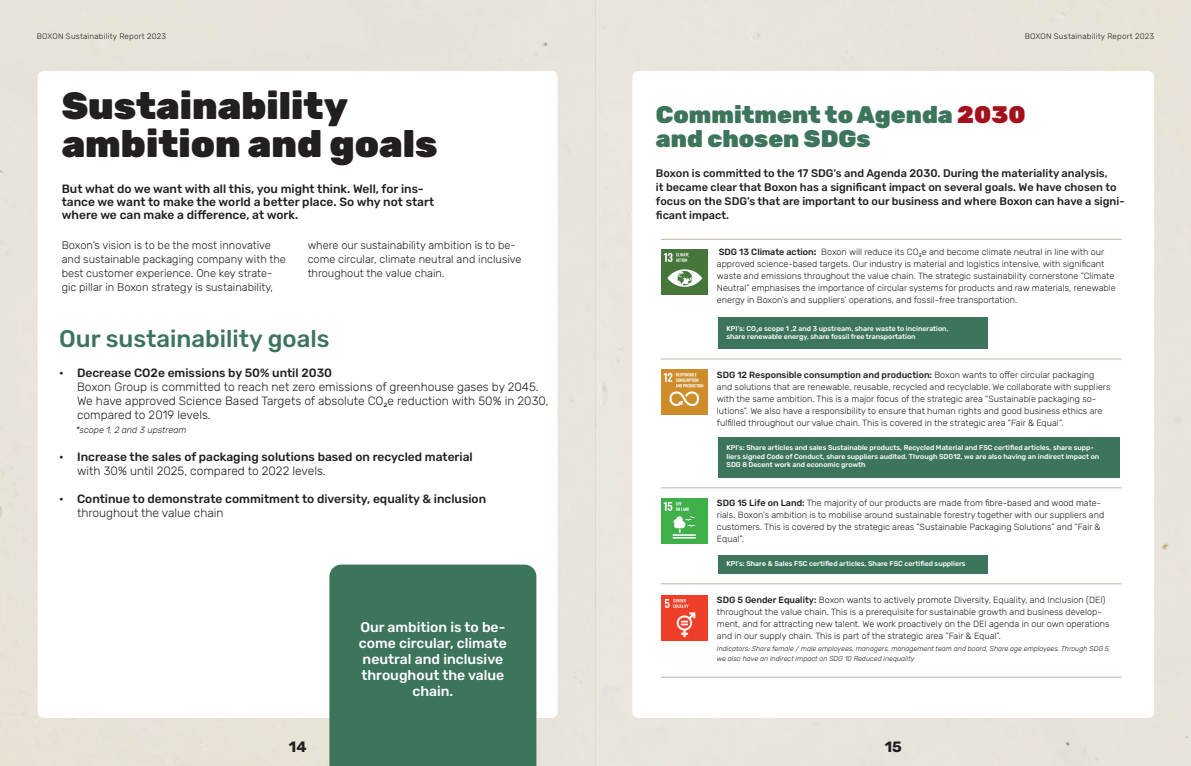
<style>
.page{position:relative;width:1191px;height:766px;background:#fff}
.page>*{position:absolute;margin:0;border:0;box-sizing:border-box;transform-origin:0 0}
.t1{font:900 38px/38px "Rubik";color:#231f20}
.t2{font:900 24px/24px "Rubik";color:#3d745c}
.t3{font:500 24px "Rubik";color:#3d745c}
.t4{font:700 15px "Rubik";color:#231f20}
.t5{font:500 14px/16px "Rubik";color:#fff;text-align:center}
.t6{font:500 12px/14px "Rubik";color:#231f20}
.t7{font:300 12px/14px "Rubik";color:#231f20}
.t8{font:300 11px/14px "Rubik";color:#231f20}
.t9{font:500 11px/14px "Rubik";color:#231f20}
.t10{font:300 9px/12px "Rubik";color:#231f20}
.t11{font:italic 300 9px "Rubik";color:#231f20}
.t12{font:300 8px "Rubik";letter-spacing:.025em;color:#231f20}
.t13{font:500 7px/8.4px "Rubik";color:#fff}
.t14{font:italic 300 7px/10px "Rubik";color:#231f20}
.s1{font-weight:500}
.s2{font-weight:300}
.s3{color:#a5101d}
.s4{font-weight:700}
</style>
<div class="page">
<div style="left:0;top:0;width:1191px;height:765px;background:#e8e4da"></div>
<div style="left:38px;top:71px;width:520px;height:646px;background:#fff;border-radius:6px"></div>
<div style="left:329px;top:564px;width:207px;height:201px;background:#3d745c"></div>
<div style="left:632px;top:71px;width:522px;height:646px;background:#fff;border-radius:6px"></div>
<img style="left:661px;top:498px;width:46px;height:45px">
<img style="left:661px;top:369px;width:46px;height:45px">
<img style="left:661px;top:249px;width:46px;height:45px">
<hr style="left:661px;top:583px;width:460px;height:1px;background:#c3b4a9">
<hr style="left:661px;top:487px;width:460px;height:1px;background:#c3b4a9">
<hr style="left:661px;top:358px;width:460px;height:1px;background:#c3b4a9">
<hr style="left:661px;top:239px;width:460px;height:1px;background:#c3b4a9">
<img style="left:661px;top:595px;width:46px;height:45px">
<hr style="left:661px;top:676px;width:460px;height:1px;background:#c3b4a9">
<div style="left:718px;top:317px;width:269px;height:31px;background:#3d745c"></div>
<div style="left:717px;top:436px;width:402px;height:41px;background:#3d745c"></div>
<div style="left:717px;top:555px;width:270px;height:18px;background:#3d745c"></div>
<p class="t12" style="left:37px;top:32px;width:131px">BOXON Sustainability Report 2023</p>
<p class="t12" style="left:1024px;top:32px;width:131px">BOXON Sustainability Report 2023</p>
<p class="t1" style="left:62px;top:88px;width:377px">Sustainability ambition and goals</p>
<p class="t6" style="left:62px;top:182px;width:374px;line-height:13px">But what do we want with all this, you might think. Well, for ins&shy;tance we want to make the world a better place. So why not start where we can make a difference, at work.</p>
<p class="t8" style="left:62px;top:238px;width:226px">Boxon’s vision is to be the most innovative and sustainable packaging company with the best customer experience. One key strate&shy;gic pillar in Boxon strategy is sustainability,</p>
<p class="t8" style="left:308px;top:238px;width:215px">where our sustainability ambition is to be&shy;come circular, climate neutral and inclusive throughout the value chain.</p>
<p class="t3" style="left:59px;top:325px;width:272px">Our sustainability goals</p>
<p class="t7" style="left:77px;top:366px;width:473px;text-indent:-18px"><span class="s1">• Decrease CO2e emissions by 50% until 2030<br></span>Boxon Group is committed to reach net zero emissions of greenhouse gases by 2045.<br>We have approved Science Based Targets of absolute CO₂e reduction with 50% in 2030, compared to 2019 levels.</p>
<p class="t11" style="left:76px;top:425px;width:112px">*scope 1, 2 and 3 upstream</p>
<p class="t6" style="left:77px;top:450px;width:397px;text-indent:-18px">• Increase the sales of packaging solutions based on recycled material <span class="s2">with 30% until 2025, compared to 2022 levels.</span></p>
<p class="t6" style="left:77px;top:492px;width:410px;text-indent:-18px">• Continue to demonstrate commitment to diversity, equality &amp; inclusion <span class="s2">throughout the value chain</span></p>
<p class="t5" style="left:359px;top:619px;width:150px">Our ambition is to be&shy;come circular, climate neutral and inclusive throughout the value chain.</p>
<p class="t2" style="left:656px;top:104px;width:371px">Commitment to Agenda <span class="s3">2030 </span>and chosen SDGs</p>
<p class="t9" style="left:656px;top:167px;width:470px">Boxon is committed to the 17 SDG’s and Agenda 2030. During the materiality analysis,<br>it became clear that Boxon has a significant impact on several goals. We have chosen to focus on the SDG’s that are important to our business and where Boxon can have a signi&shy;ficant impact.</p>
<p class="t10" style="left:717px;top:246px;width:400px"><span class="s1">SDG 13 Climate action</span><span class="s4">:</span> Boxon will reduce its CO₂e and become climate neutral in line with our approved science-based targets. Our industry is material and logistics intensive, with significant waste and emissions throughout the value chain. The strategic sustainability cornerstone ”Climate Neutral” emphasises the importance of circular systems for products and raw materials, renewable energy in Boxon’s and suppliers’ operations, and fossil-free transportation.</p>
<p class="t13" style="left:726px;top:324px;width:223px">KPI’s: CO₂e scope 1 ,2 and 3 upstream, share waste to incineration, share renewable energy, share fossil free transportation</p>
<p class="t10" style="left:717px;top:369px;width:395px"><span class="s1">SDG 12 Responsible consumption and production:</span> Boxon wants to offer circular packaging and solutions that are renewable, reusable, recycled and recyclable. We collaborate with suppliers with the same ambition. This is a major focus of the strategic area “Sustainable packaging so&shy;lutions”. We also have a responsibility to ensure that human rights and good business ethics are fulfilled throughout our value chain. This is covered in the strategic area “Fair &amp; Equal”.</p>
<p class="t13" style="left:726px;top:443px;width:374px">KPI’s: Share articles and sales Sustainable products, Recycled Material and FSC certified articles, share supp&shy;liers signed Code of Conduct, share suppliers audited. Through SDG12, we are also having an indirect impact on<br>SDG 8 Decent work and economic growth</p>
<p class="t10" style="left:717px;top:497px;width:389px"><span class="s1">SDG 15 Life on Land:</span> The majority of our products are made from fibre-based and wood mate&shy;rials. Boxon’s ambition is to mobilise around sustainable forestry together with our suppliers and customers. This is covered by the strategic areas ”Sustainable Packaging Solutions” and ”Fair &amp; Equal”.</p>
<p class="t13" style="left:726px;top:559px;width:241px">KPI’s: Share &amp; Sales FSC certified articles, Share FSC certified suppliers</p>
<p class="t10" style="left:717px;top:594px;width:394px"><span class="s1">SDG 5 Gender Equality:</span> Boxon wants to actively promote Diversity, Equality, and Inclusion (DEI) throughout the value chain. This is a prerequisite for sustainable growth and business develop&shy;ment, and for attracting new talent. We work proactively on the DEI agenda in our own operations and in our supply chain. This is part of the strategic area ”Fair &amp; Equal”.</p>
<p class="t14" style="left:717px;top:643px;width:395px">Indicators: Share female / male employees, managers, management team and board, Share age employees. Through SDG 5, we also have an indirect impact on SDG 10 Reduced inequality</p>
<h3 class="t4" style="left:289px;top:738px;width:19px">14</h3>
<h3 class="t4" style="left:884px;top:738px;width:19px">15</h3>
</div>
